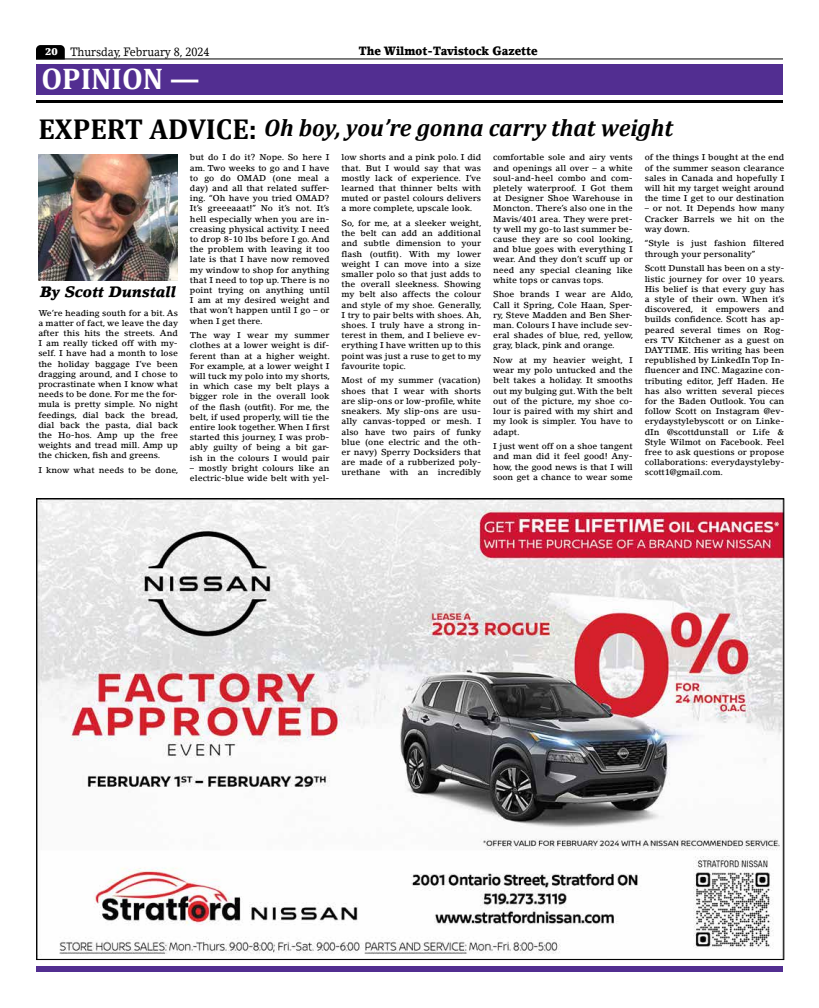
<style>
.page{position:relative;width:819px;height:1008px;background:#fff}
.page>*{position:absolute;margin:0;border:0;box-sizing:border-box;transform-origin:0 0}
.t1{font:700 30px "Cambria";color:#fff}
.t2{font:italic 700 24px "Cambria";color:#000}
.t3{font:italic 900 15px "Lino Letter Std";color:#000}
.t4{font:900 12px "Lino Letter Std";color:#000;scale:.9 1}
.t5{font:12px "Lino Letter Std";color:#000;scale:.9 1}
.t6{font:500 8.5px/10.2px "Lino Letter Std";color:#000;text-align:justify}
.s1{font-weight:900;font-size:10px;color:#fff}
.s2{font-style:normal;font-size:29px}
</style>
<div class="page">
<svg style="left:36px;top:45px;width:29px;height:13px"></svg>
<hr style="left:36px;top:58px;width:747px;height:1px;background:#000">
<div style="left:36px;top:966px;width:747px;height:6px;background:#522e91"></div>
<div style="left:36px;top:64px;width:747px;height:31px;background:#522e91"></div>
<hr style="left:36px;top:100px;width:747px;height:3px;background:#000">
<img style="left:38px;top:500px;width:744px;height:456px">
<img style="left:39px;top:155px;width:139px;height:126px">
<h3 class="t5" style="left:45px;top:44px;width:184px"><span class="s1">20</span> Thursday, February 8, 2024</h3>
<h3 class="t4" style="left:359px;top:43px;width:201px">The Wilmot-Tavistock Gazette</h3>
<h1 class="t1" style="left:41px;top:58px;width:160px">OPINION —</h1>
<h2 class="t2" style="left:38px;top:111px;width:636px"><span class="s2">EXPERT ADVICE:</span> Oh boy, you’re gonna carry that weight</h2>
<h3 class="t3" style="left:40px;top:283px;width:137px">By Scott Dunstall</h3>
<p class="t6" style="left:38px;top:307px;width:142px">We’re heading south for a bit. As a matter of fact, we leave the day after this hits the streets. And I am really ticked off with my&shy;self. I have had a month to lose the holiday baggage I’ve been dragging around, and I chose to procrastinate when I know what needs to be done. For me the for&shy;mula is pretty simple. No night feedings, dial back the bread, dial back the pasta, dial back the Ho-hos. Amp up the free weights and tread mill. Amp up the chicken, fish and greens.</p>
<p class="t6" style="left:38px;top:465px;width:142px">I know what needs to be done,</p>
<p class="t6" style="left:190px;top:152px;width:141px">but do I do it? Nope. So here I am. Two weeks to go and I have to go do OMAD (one meal a day) and all that related suffer&shy;ing. “Oh have you tried OMAD?<br>It’s greeeaaat!” No it’s not. It’s hell especially when you are in&shy;creasing physical activity. I need to drop 8-10 lbs before I go. And the problem with leaving it too late is that I have now removed my window to shop for anything that I need to top up. There is no point trying on anything until I am at my desired weight and that won’t happen until I go – or when I get there.</p>
<p class="t6" style="left:190px;top:330px;width:142px">The way I wear my summer clothes at a lower weight is dif&shy;ferent than at a higher weight.<br>For example, at a lower weight I will tuck my polo into my shorts, in which case my belt plays a bigger role in the overall look of the flash (outfit). For me, the belt, if used properly, will tie the entire look together. When I first started this journey, I was prob&shy;ably guilty of being a bit gar&shy;ish in the colours I would pair</p>
<p class="t6" style="left:190px;top:463px;width:141px">– mostly bright colours like an electric-blue wide belt with yel-</p>
<p class="t6" style="left:342px;top:152px;width:141px">low shorts and a pink polo. I did that. But I would say that was mostly lack of experience. I’ve learned that thinner belts with muted or pastel colours delivers a more complete, upscale look.</p>
<p class="t6" style="left:342px;top:218px;width:142px">So, for me, at a sleeker weight, the belt can add an additional and subtle dimension to your flash (outfit). With my lower weight I can move into a size smaller polo so that just adds to the overall sleekness. Showing my belt also affects the colour and style of my shoe. Generally, I try to pair belts with shoes. Ah, shoes. I truly have a strong in&shy;terest in them, and I believe ev&shy;erything I have written up to this point was just a ruse to get to my favourite topic.</p>
<p class="t6" style="left:342px;top:375px;width:141px">Most of my summer (vacation) shoes that I wear with shorts are slip-ons or low-profile, white sneakers. My slip-ons are usu&shy;ally canvas-topped or mesh. I also have two pairs of funky blue (one electric and the oth&shy;er navy) Sperry Docksiders that are made of a rubberized poly&shy;urethane with an incredibly</p>
<p class="t6" style="left:493px;top:152px;width:142px">comfortable sole and airy vents and openings all over – a white soul-and-heel combo and com&shy;pletely waterproof. I Got them at Designer Shoe Warehouse in Moncton. There’s also one in the Mavis/401 area. They were pret&shy;ty well my go-to last summer be&shy;cause they are so cool looking, and blue goes with everything I wear. And they don’t scuff up or need any special cleaning like white tops or canvas tops.</p>
<p class="t6" style="left:493px;top:289px;width:142px">Shoe brands I wear are Aldo, Call it Spring, Cole Haan, Sper&shy;ry, Steve Madden and Ben Sher&shy;man. Colours I have include sev&shy;eral shades of blue, red, yellow, gray, black, pink and orange.</p>
<p class="t6" style="left:493px;top:355px;width:141px">Now at my heavier weight, I wear my polo untucked and the belt takes a holiday. It smooths out my bulging gut. With the belt out of the picture, my shoe co&shy;lour is paired with my shirt and my look is simpler. You have to adapt.</p>
<p class="t6" style="left:493px;top:441px;width:141px">I just went off on a shoe tangent and man did it feel good! Any&shy;how, the good news is that I will soon get a chance to wear some</p>
<p class="t6" style="left:645px;top:152px;width:141px">of the things I bought at the end of the summer season clearance sales in Canada and hopefully I will hit my target weight around the time I get to our destination</p>
<p class="t6" style="left:645px;top:203px;width:141px">– or not. It Depends how many Cracker Barrels we hit on the way down.</p>
<p class="t6" style="left:645px;top:238px;width:141px">“Style is just fashion filtered through your personality”</p>
<p class="t6" style="left:645px;top:263px;width:142px">Scott Dunstall has been on a sty&shy;listic journey for over 10 years.<br>His belief is that every guy has a style of their own. When it’s discovered, it empowers and builds confidence. Scott has ap&shy;peared several times on Rog&shy;ers TV Kitchener as a guest on DAYTIME. His writing has been republished by LinkedIn Top In&shy;fluencer and INC. Magazine con&shy;tributing editor, Jeff Haden. He has also written several pieces for the Baden Outlook. You can follow Scott on Instagram @ev&shy;erydaystylebyscott or on Linke&shy;dIn @scottdunstall or Life &amp; Style Wilmot on Facebook. Feel free to ask questions or propose collaborations: everydaystyleby&shy;scott1@gmail.com.</p>
</div>
